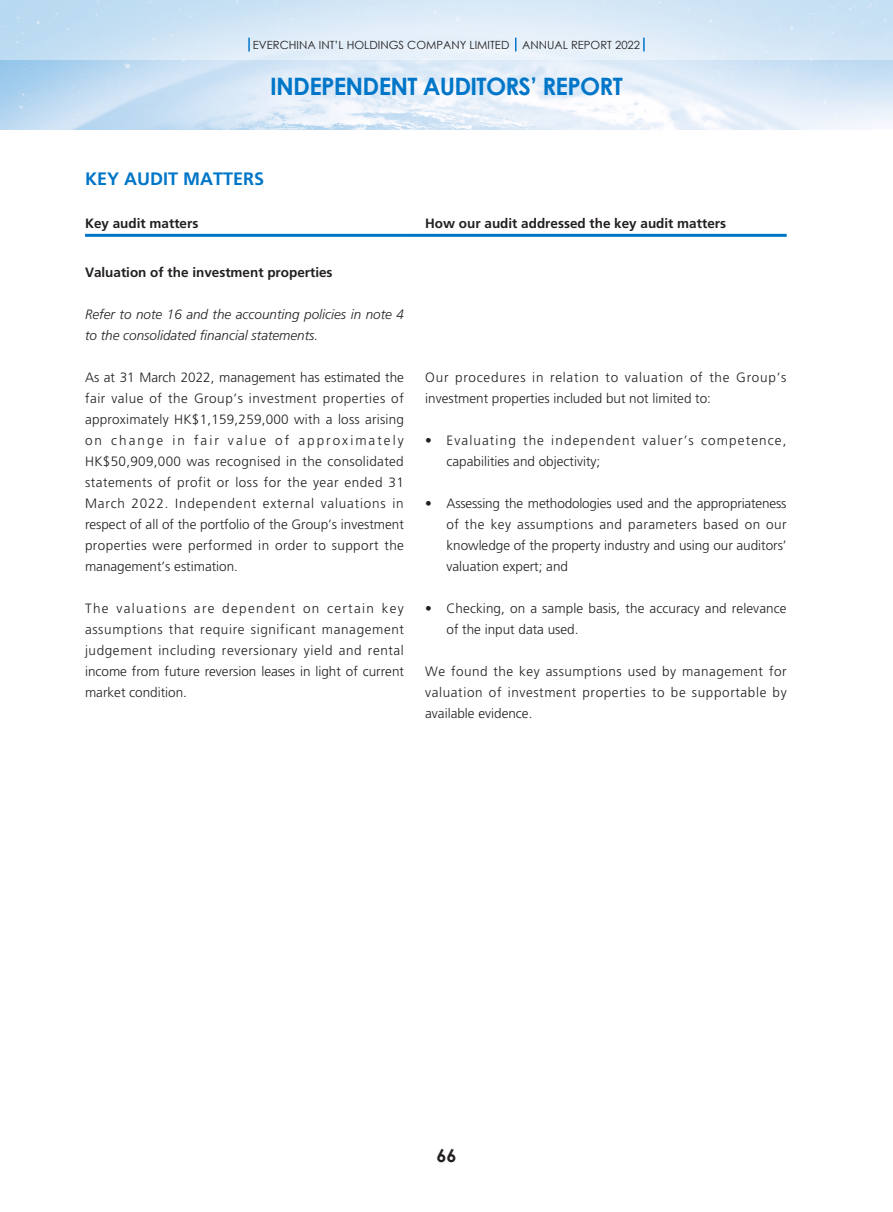
<style>
.page{position:relative;width:893px;height:1212px;background:#fff}
.page>*{position:absolute;margin:0;border:0;box-sizing:border-box;transform-origin:0 0}
.t1{font:700 24px "Century Gothic";letter-spacing:-.03em;color:#0076c8}
.t2{font:700 18px "Frutiger LT Std";color:#0076c8}
.t3{font:700 18px "Century Gothic";color:#231f20}
.t4{font:300 13.5px/21px "Frutiger LT Std";color:#231f20;text-align:justify}
.t5{font:700 13.5px "Frutiger LT Std";color:#231f20}
.t6{font:italic 300 13.5px/21px "Frutiger LT Std";color:#231f20}
.t7{font:300 13.5px/21px "Frutiger LT Std";letter-spacing:.085em;color:#231f20}
.t8{font:11.25px "Century Gothic";color:#231f20}
</style>
<div class="page">
<img style="left:0;top:60px;width:893px;height:70px">
<svg style="left:0;top:0;width:893px;height:60px;background:#d4e7f6"></svg>
<svg style="left:248px;top:38px;width:2px;height:13px"></svg>
<svg style="left:515px;top:38px;width:1px;height:13px"></svg>
<svg style="left:643px;top:38px;width:2px;height:13px"></svg>
<hr style="left:85px;top:234px;width:319px;height:3px;background:#0076c8">
<hr style="left:404px;top:234px;width:383px;height:3px;background:#0076c8">
<p class="t8" style="left:253px;top:37px;width:389px">EVERCHINA INT’L HOLDINGS COMPANY LIMITED ANNUAL REPORT 2022</p>
<h1 class="t1" style="left:270px;top:68px;width:354px">INDEPENDENT AUDITORS’ REPORT</h1>
<h2 class="t2" style="left:85px;top:168px;width:181px">KEY AUDIT MATTERS</h2>
<p class="t5" style="left:85px;top:215px;width:115px">Key audit matters</p>
<p class="t5" style="left:425px;top:215px;width:302px">How our audit addressed the key audit matters</p>
<p class="t5" style="left:85px;top:264px;width:249px">Valuation of the investment properties</p>
<p class="t6" style="left:85px;top:304px;width:320px">Refer to note 16 and the accounting policies in note 4 to the consolidated financial statements.</p>
<p class="t4" style="left:85px;top:367px;width:321px">As at 31 March 2022, management has estimated the fair value of the Group’s investment properties of approximately HK$1,159,259,000 with a loss arising on change in fair value of approximately HK$50,909,000 was recognised in the consolidated statements of profit or loss for the year ended 31<br>March 2022. Independent external valuations in respect of all of the portfolio of the Group’s investment properties were performed in order to support the management’s estimation.</p>
<p class="t4" style="left:425px;top:367px;width:363px">Our procedures in relation to valuation of the Group’s investment properties included but not limited to:</p>
<p class="t7" style="left:446px;top:430px;width:342px;text-indent:-21px">• Evaluating the independent valuer’s competence, capabilities and objectivity;</p>
<p class="t4" style="left:446px;top:493px;width:342px;text-indent:-21px">• Assessing the methodologies used and the appropriateness of the key assumptions and parameters based on our knowledge of the property industry and using our auditors’ valuation expert; and</p>
<p class="t4" style="left:446px;top:598px;width:342px;text-indent:-21px">• Checking, on a sample basis, the accuracy and relevance of the input data used.</p>
<p class="t4" style="left:425px;top:661px;width:363px">We found the key assumptions used by management for valuation of investment properties to be supportable by available evidence.</p>
<p class="t4" style="left:85px;top:598px;width:321px">The valuations are dependent on certain key assumptions that require significant management judgement including reversionary yield and rental income from future reversion leases in light of current market condition.</p>
<h2 class="t3" style="left:436px;top:1142px;width:22px">66</h2>
</div>
